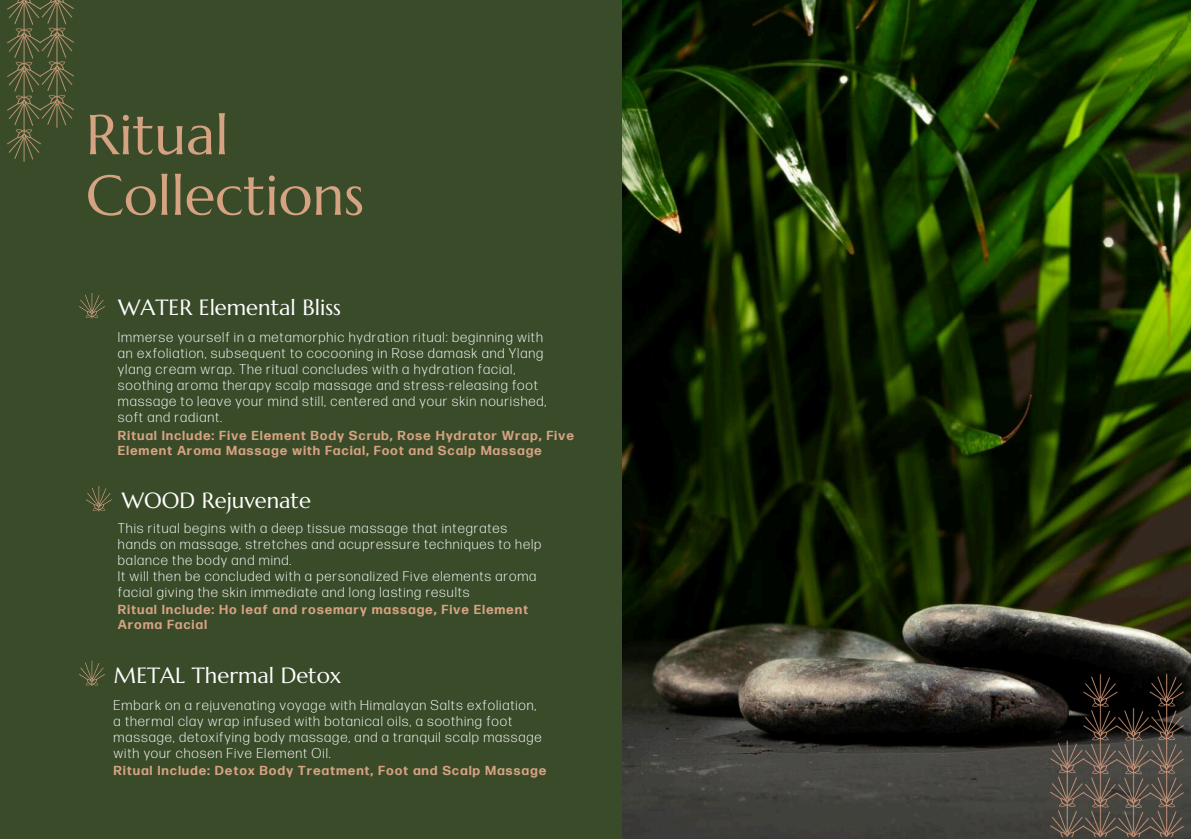
<style>
.page{position:relative;width:1191px;height:839px;background:#fff}
.page>*{position:absolute;margin:0;border:0;box-sizing:border-box;transform-origin:0 0}
.t1{font:56.2px/60.6px "Marcellus";color:#d6a382}
.t2{font:22px "Marcellus";color:#fff}
.t3{font:300 14px/16px "Forma DJR Banner";letter-spacing:.11em;color:#fff}
.t4{font:700 13px/15px "Forma DJR Banner";letter-spacing:.11em;color:#d6a382}
</style>
<div class="page">
<div style="left:0;top:0;width:1191px;height:838px;background:#394b29"></div>
<img style="left:7px;top:0;width:67px;height:162px">
<img style="left:622px;top:0;width:569px;height:838px">
<img style="left:1046px;top:669px;width:142px;height:169px">
<svg style="left:86px;top:486px;width:26px;height:25px"></svg>
<svg style="left:79px;top:660px;width:26px;height:26px"></svg>
<svg style="left:79px;top:293px;width:26px;height:25px"></svg>
<h3 class="t1" style="left:86px;top:104px;width:280px">Ritual<br>Collections</h3>
<p class="t2" style="left:118px;top:294px;width:224px">WATER Elemental Bliss</p>
<p class="t3" style="left:118px;top:330px;width:429px">Immerse yourself in a metamorphic hydration ritual: beginning with an exfoliation, subsequent to cocooning in Rose damask and Ylang ylang cream wrap. The ritual concludes with a hydration facial, soothing aroma therapy scalp massage and stress-releasing foot massage to leave your mind still, centered and your skin nourished, soft and radiant.</p>
<p class="t4" style="left:118px;top:428px;width:457px">Ritual Include: Five Element Body Scrub, Rose Hydrator Wrap, Five<br>Element Aroma Massage with Facial, Foot and Scalp Massage</p>
<p class="t2" style="left:122px;top:487px;width:191px">WOOD Rejuvenate</p>
<p class="t3" style="left:118px;top:520px;width:390px">This ritual begins with a deep tissue massage that integrates</p>
<h1 class="t3" style="left:118px;top:536px;width:424px">hands on massage, stretches and acupressure techniques to help balance the body and mind.</h1>
<h3 class="t3" style="left:118px;top:568px;width:419px">It will then be concluded with a personalized Five elements aroma facial giving the skin immediate and long lasting results</h3>
<p class="t4" style="left:118px;top:602px;width:411px">Ritual Include: Ho leaf and rosemary massage, Five Element<br>Aroma Facial</p>
<p class="t2" style="left:114px;top:661px;width:229px">METAL Thermal Detox</p>
<h2 class="t3" style="left:114px;top:697px;width:429px">Embark on a rejuvenating voyage with Himalayan Salts exfoliation, a thermal clay wrap infused with botanical oils, a soothing foot massage, detoxifying body massage, and a tranquil scalp massage with your chosen Five Element Oil.</h2>
<p class="t4" style="left:114px;top:763px;width:434px">Ritual Include: Detox Body Treatment, Foot and Scalp Massage</p>
</div>
